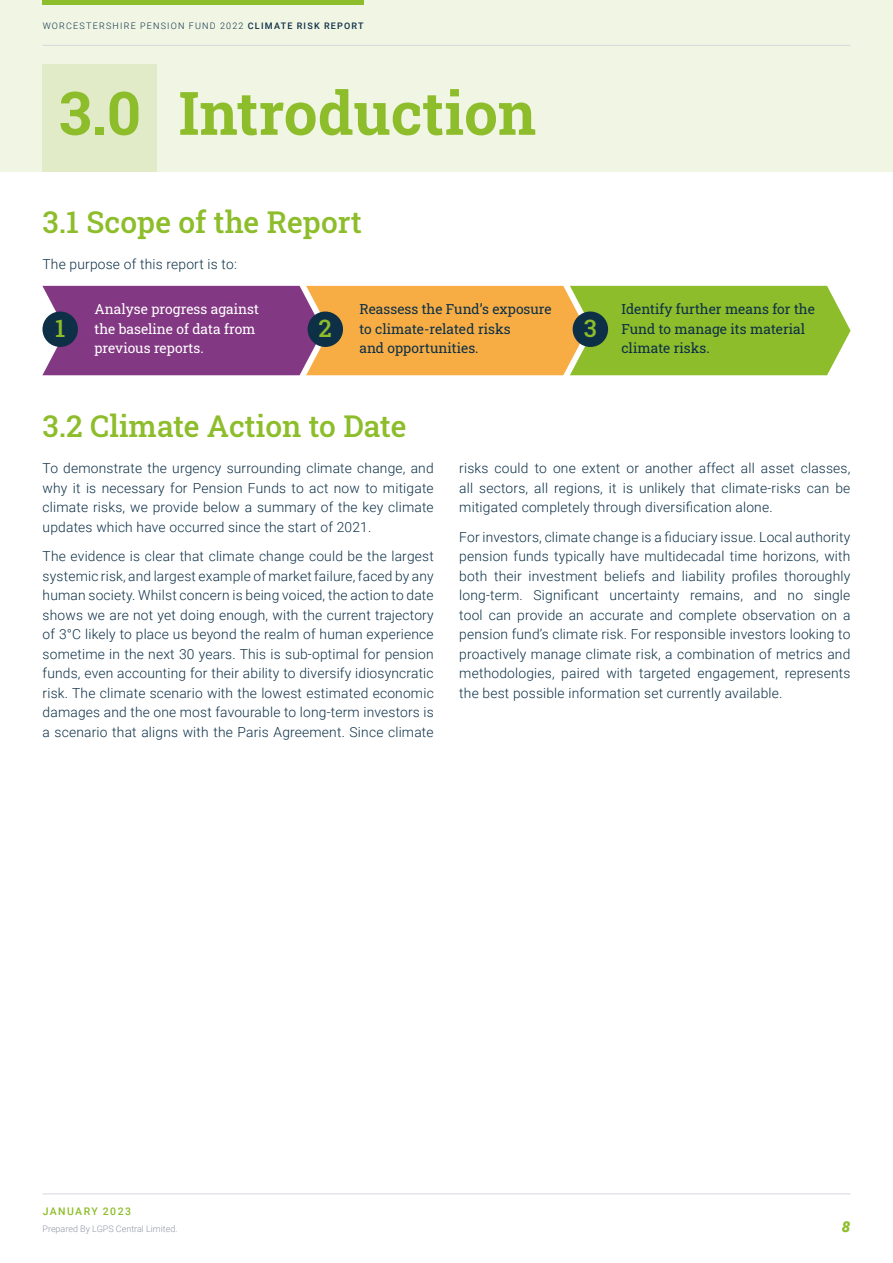
<style>
.page{position:relative;width:893px;height:1263px;background:#fff}
.page>*{position:absolute;margin:0;border:0;box-sizing:border-box;transform-origin:0 0}
.t1{font:700 60px "Roboto Slab";color:#8dbd2a}
.t2{font:500 30px "Roboto Slab";color:#8dbd2a}
.t3{font:500 24px "Roboto Slab";color:#8dbd2a}
.t4{font:italic 900 15px "Roboto";color:#8dbd2a}
.t5{font:300 13.8px/19.5px "Roboto";letter-spacing:.015em;color:#0d3047;text-align:justify}
.t6{font:13.8px/19.5px "Roboto Slab";color:#0d3047}
.t7{font:13.8px/19.5px "Roboto Slab";color:#fff}
.t8{font:500 10.5px "Roboto";letter-spacing:.135em;color:#8dbd2a}
.t9{font:300 9px "Roboto";letter-spacing:.135em;color:#0d3047}
.t10{font:300 9px "Roboto";color:#9196a5}
.s1{font-weight:500}
</style>
<div class="page">
<svg style="left:42px;top:286px;width:808px;height:89px;background:#af8e54"></svg>
<div style="left:0;top:0;width:893px;height:171px;background:#f0f5e4"></div>
<div style="left:43px;top:64px;width:114px;height:107px;background:#e1ebc7"></div>
<div style="left:42px;top:311px;width:36px;height:36px;background:#0d3047;border-radius:50%"></div>
<div style="left:308px;top:311px;width:35px;height:36px;background:#0d3047;border-radius:50%"></div>
<div style="left:573px;top:311px;width:35px;height:36px;background:#0d3047;border-radius:50%"></div>
<hr style="left:43px;top:1193px;width:807px;height:1px;background:#d6d7de">
<hr style="left:43px;top:45px;width:807px;height:1px;background:#d6d7de">
<div style="left:43px;top:0;width:321px;height:5px;background:#8dbd2a"></div>
<p class="t9" style="left:43px;top:20px;width:322px">WORCESTERSHIRE PENSION FUND 2022 <span class="s1">CLIMATE RISK REPORT</span></p>
<h1 class="t1" style="left:59px;top:72px;width:479px">3.0 Introduction</h1>
<h2 class="t2" style="left:43px;top:201px;width:321px">3.1 Scope of the Report</h2>
<p class="t5" style="left:43px;top:253px;width:196px">The purpose of this report is to:</p>
<p class="t7" style="left:95px;top:299px;width:166px">Analyse progress against the baseline of data from previous reports.</p>
<p class="t6" style="left:359px;top:299px;width:194px">Reassess the Fund’s exposure to climate-related risks<br>and opportunities.</p>
<p class="t6" style="left:621px;top:299px;width:195px">Identify further means for the<br>Fund to manage its material climate risks.</p>
<h3 class="t3" style="left:55px;top:312px;width:12px">1</h3>
<h3 class="t3" style="left:319px;top:312px;width:15px">2</h3>
<h3 class="t3" style="left:584px;top:312px;width:15px">3</h3>
<h2 class="t2" style="left:43px;top:406px;width:365px">3.2 Climate Action to Date</h2>
<p class="t5" style="left:43px;top:458px;width:393px">To demonstrate the urgency surrounding climate change, and why it is necessary for Pension Funds to act now to mitigate climate risks, we provide below a summary of the key climate updates which have occurred since the start of 2021.</p>
<p class="t5" style="left:43px;top:546px;width:393px">The evidence is clear that climate change could be the largest systemic risk, and largest example of market failure, faced by any human society. Whilst concern is being voiced, the action to date shows we are not yet doing enough, with the current trajectory of 3°C likely to place us beyond the realm of human experience sometime in the next 30 years. This is sub-optimal for pension funds, even accounting for their ability to diversify idiosyncratic risk. The climate scenario with the lowest estimated economic damages and the one most favourable to long-term investors is a scenario that aligns with the Paris Agreement. Since climate</p>
<p class="t5" style="left:459px;top:458px;width:393px">risks could to one extent or another affect all asset classes, all sectors, all regions, it is unlikely that climate-risks can be mitigated completely through diversification alone.</p>
<p class="t5" style="left:459px;top:526px;width:393px">For investors, climate change is a fiduciary issue. Local authority pension funds typically have multidecadal time horizons, with both their investment beliefs and liability profiles thoroughly long-term. Significant uncertainty remains, and no single tool can provide an accurate and complete observation on a pension fund’s climate risk. For responsible investors looking to proactively manage climate risk, a combination of metrics and methodologies, paired with targeted engagement, represents the best possible information set currently available.</p>
<p class="t8" style="left:43px;top:1204px;width:90px">JANUARY 2023</p>
<p class="t10" style="left:43px;top:1222px;width:137px">Prepared By LGPS Central Limited.</p>
<p class="t4" style="left:842px;top:1216px;width:10px">8</p>
</div>
